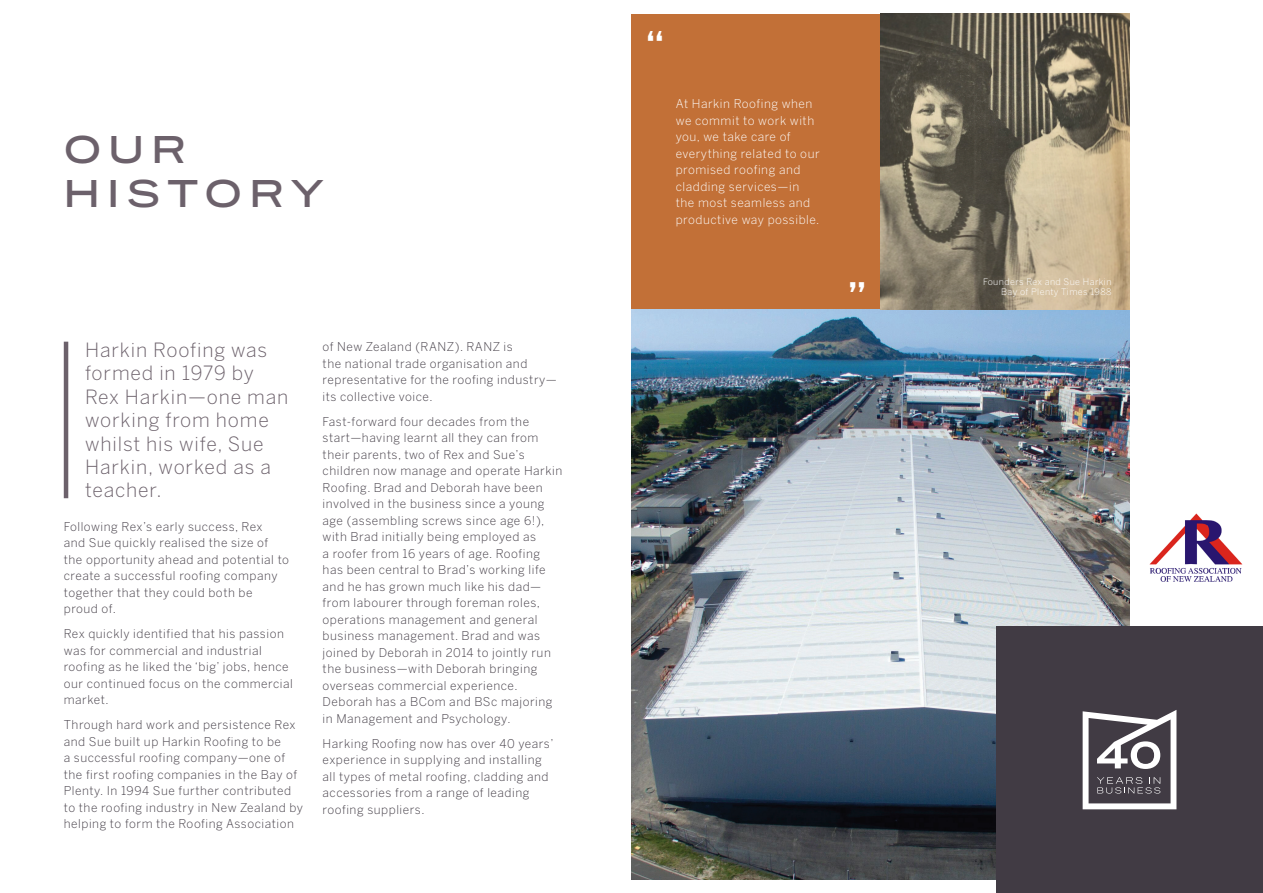
<style>
.page{position:relative;width:1263px;height:893px;background:#fff}
.page>*{position:absolute;margin:0;border:0;box-sizing:border-box;transform-origin:0 0}
.t1{font:500 36.45px "Benton Sans Wide";letter-spacing:.2em;color:#6c616b}
.t2{font:500 36.45px "Benton Sans Wide";color:#fff}
.t3{font:300 19.5px/23.4px "Benton Sans";letter-spacing:.045em;color:#6c616b}
.t4{font:300 12px/16.5px "Benton Sans";letter-spacing:.045em;color:#413b44}
.t5{font:300 12px/16.5px "Benton Sans";letter-spacing:.045em;color:#fff}
.t6{font:300 9px/10.5px "Benton Sans";letter-spacing:.045em;color:#fff;text-align:right}
</style>
<div class="page">
<div style="left:631px;top:14px;width:249px;height:295px;background:#c27037"></div>
<img style="left:631px;top:309px;width:498px;height:570px">
<img style="left:880px;top:14px;width:249px;height:295px">
<div style="left:996px;top:626px;width:267px;height:267px;background:#413b44"></div>
<svg style="left:1083px;top:710px;width:93px;height:99px"></svg>
<hr style="left:64px;top:342px;width:4px;height:156px;background:#6c616b">
<img style="left:1149px;top:513px;width:94px;height:69px">
<p class="t1" style="left:64px;top:127px;width:124px">OUR</p>
<p class="t1" style="left:64px;top:171px;width:262px">HISTORY</p>
<p class="t3" style="left:85px;top:338px;width:205px">Harkin Roofing was formed in 1979 by<br>Rex Harkin—one man working from home whilst his wife, Sue<br>Harkin, worked as a teacher.</p>
<p class="t4" style="left:64px;top:518px;width:227px">Following Rex’s early success, Rex<br>and Sue quickly realised the size of the opportunity ahead and potential to create a successful roofing company together that they could both be proud of.</p>
<p class="t4" style="left:64px;top:626px;width:231px">Rex quickly identified that his passion was for commercial and industrial roofing as he liked the ‘big’ jobs, hence our continued focus on the commercial market.</p>
<p class="t4" style="left:64px;top:717px;width:241px">Through hard work and persistence Rex and Sue built up Harkin Roofing to be<br>a successful roofing company—one of the first roofing companies in the Bay of Plenty. In 1994 Sue further contributed to the roofing industry in New Zealand by helping to form the Roofing Association</p>
<p class="t4" style="left:323px;top:338px;width:236px">of New Zealand (RANZ). RANZ is<br>the national trade organisation and representative for the roofing industry— its collective voice.</p>
<p class="t4" style="left:323px;top:413px;width:241px">Fast-forward four decades from the start—having learnt all they can from their parents, two of Rex and Sue’s children now manage and operate Harkin Roofing. Brad and Deborah have been involved in the business since a young age (assembling screws since age 6!), with Brad initially being employed as<br>a roofer from 16 years of age. Roofing has been central to Brad’s working life and he has grown much like his dad— from labourer through foreman roles, operations management and general business management. Brad and was joined by Deborah in 2014 to jointly run the business—with Deborah bringing overseas commercial experience.<br>Deborah has a BCom and BSc majoring in Management and Psychology.</p>
<p class="t4" style="left:323px;top:735px;width:232px">Harking Roofing now has over 40 years’ experience in supplying and installing all types of metal roofing, cladding and accessories from a range of leading roofing suppliers.</p>
<p class="t2" style="left:645px;top:21px;width:21px">“</p>
<p class="t5" style="left:676px;top:96px;width:145px">At Harkin Roofing when we commit to work with you, we take care of everything related to our promised roofing and cladding services—in the most seamless and productive way possible.</p>
<p class="t2" style="left:867px;top:302px;width:21px;rotate:-180deg">“</p>
<p class="t6" style="left:983px;top:276px;width:130px">Founders Rex and Sue Harkin<br>Bay of Plenty Times 1988</p>
</div>
